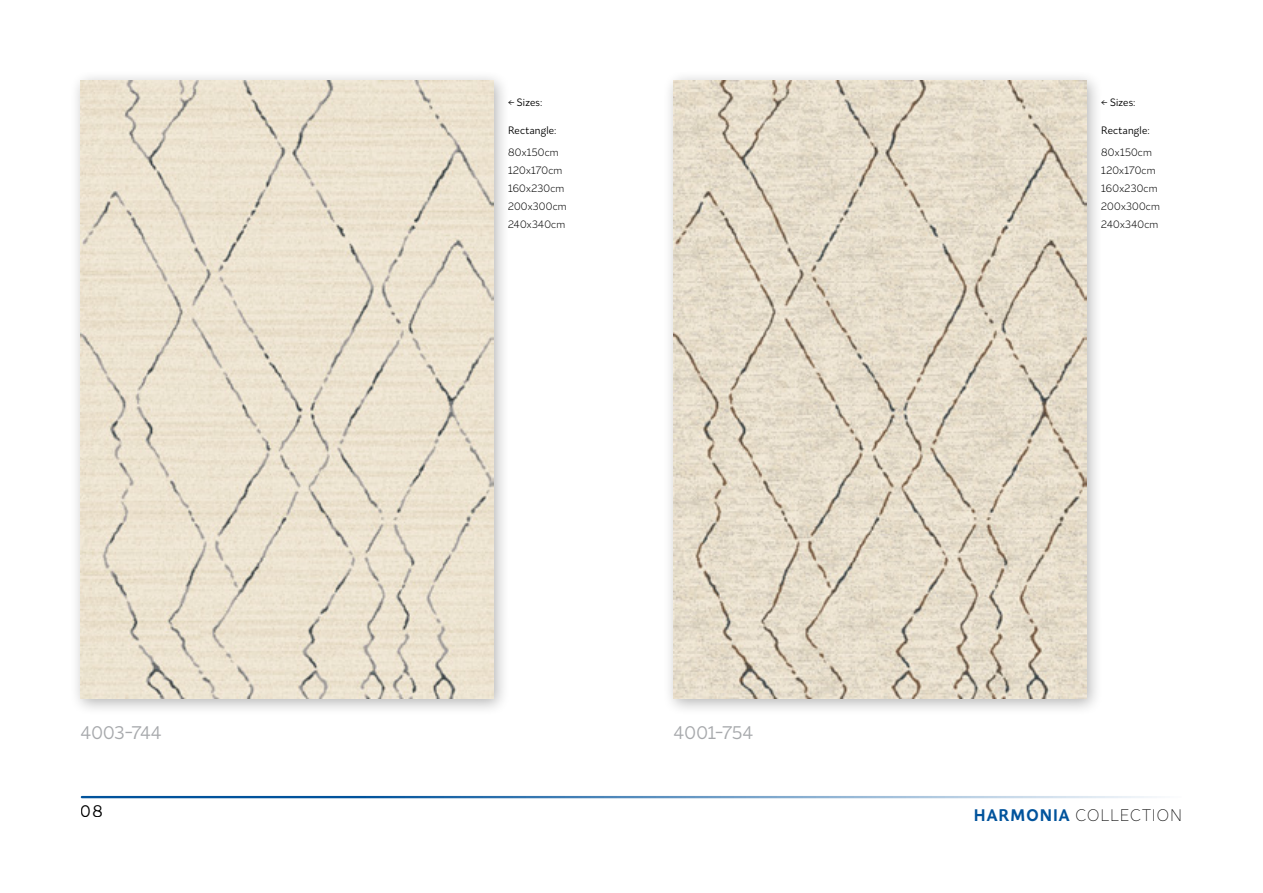
<style>
.page{position:relative;width:1263px;height:893px;background:#fff}
.page>*{position:absolute;margin:0;border:0;box-sizing:border-box;transform-origin:0 0}
.t1{font:200 18px "Asterisk Sans Variable";letter-spacing:.015em;color:#a7a9ac}
.t2{font:200 16.5px "Asterisk Sans Variable";letter-spacing:.06em;color:#000}
.t3{font:200 10.5px/18px "Asterisk Sans Variable";letter-spacing:.025em;color:#000}
.s1{color:#01539c}
</style>
<div class="page">
<div style="left:70px;top:70px;width:440px;height:645px;background:#000;opacity:.3"></div>
<img style="left:81px;top:81px;width:412px;height:617px">
<div style="left:663px;top:70px;width:440px;height:645px;background:#000;opacity:.3"></div>
<img style="left:674px;top:81px;width:412px;height:617px">
<div style="left:508px;top:96px;width:98px;height:521px;background:#fff"></div>
<div style="left:1101px;top:96px;width:99px;height:521px;background:#fff"></div>
<hr style="left:81px;top:796px;width:1101px;height:2px;background:#01539c">
<p class="t3" style="left:508px;top:94px;width:36px">← Sizes:</p>
<p class="t3" style="left:508px;top:119px;width:52px;line-height:22.2px">Rectangle:<br>80x150cm</p>
<p class="t3" style="left:508px;top:162px;width:60px">120x170cm<br>160x230cm<br>200x300cm<br>240x340cm</p>
<h1 class="t1" style="left:81px;top:723px;width:82px">4003-744</h1>
<h1 class="t1" style="left:674px;top:723px;width:81px">4001-754</h1>
<p class="t3" style="left:1101px;top:94px;width:36px">← Sizes:</p>
<p class="t3" style="left:1101px;top:119px;width:52px;line-height:22.2px">Rectangle:<br>80x150cm</p>
<p class="t3" style="left:1101px;top:162px;width:60px">120x170cm<br>160x230cm<br>200x300cm<br>240x340cm</p>
<h2 class="t2" style="left:81px;top:802px;width:23px">08</h2>
<h2 class="t2" style="left:974px;top:806px;width:210px"><span class="s1">HARMONIA</span> COLLECTION</h2>
</div>
